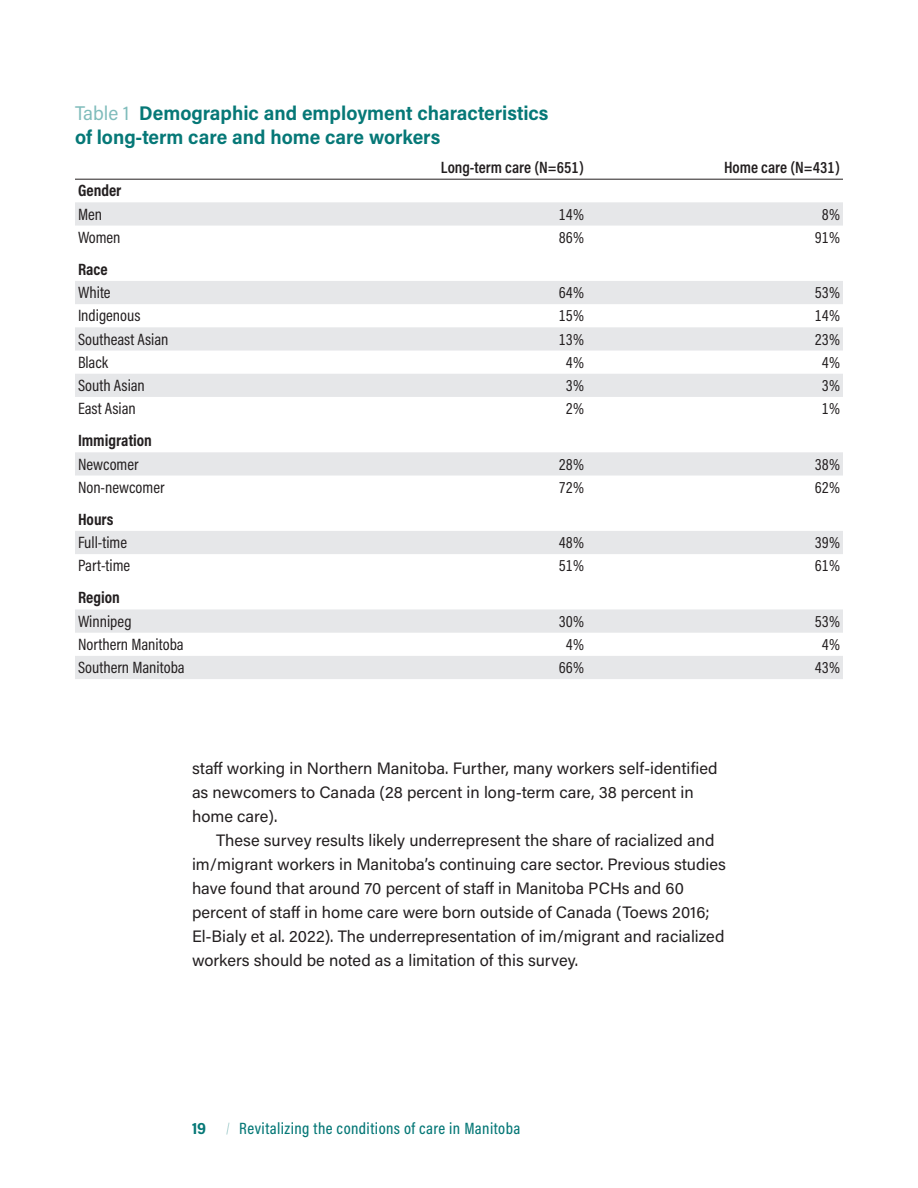
<style>
.page{position:relative;width:918px;height:1188px;background:#fff}
.page>*{position:absolute;margin:0;border:0;box-sizing:border-box;transform-origin:0 0}
.Figure_title{font:700 19.8px/24px "Acumin Pro Semi Cond";color:#067877}
.Body_text{font:16.5px/24px "Acumin Pro";color:#231f20}
.Table_text__regular__left_align{font:16.5px "Acumin Pro Cond";color:#231f20}
.Body_text__no_indent{font:16.5px/24px "Acumin Pro";color:#231f20}
.Table_text__regular{font:16.5px "Acumin Pro Cond";color:#231f20}
.t1{font:500 16.5px "Acumin Pro Cond";letter-spacing:.025em;color:#067877}
.Table_header__regular{font:600 16.5px "Acumin Pro Cond";color:#231f20}
.Table_text__regular__left_align-2{font:700 16.5px "Acumin Pro Cond";color:#231f20}
.s1{font-weight:400;color:#7fbcbb}
.s2{font-family:"Acumin Pro Semi Cond";font-weight:700}
.s3{font-family:"Acumin Pro Extra Cond";font-weight:100}
</style>
<div class="page">
<svg style="left:75px;top:202px;width:768px;height:477px"></svg>
<hr style="left:75px;top:179px;width:256px;height:1px;background:#231f20">
<hr style="left:331px;top:179px;width:256px;height:1px;background:#231f20">
<hr style="left:587px;top:179px;width:256px;height:1px;background:#231f20">
<p class="Figure_title" style="left:75px;top:100px;width:475px"><span class="s1">Table 1</span> Demographic and employment characteristics of long-term care and home care workers</p>
<p class="Table_header__regular" style="left:441px;top:157px;width:145px">Long-term care (N=651)</p>
<p class="Table_header__regular" style="left:724px;top:157px;width:117px">Home care (N=431)</p>
<p class="Table_text__regular__left_align-2" style="left:78px;top:180px;width:45px">Gender</p>
<p class="Table_text__regular__left_align" style="left:78px;top:203px;width:26px">Men</p>
<p class="Table_text__regular" style="left:559px;top:203px;width:27px">14%</p>
<p class="Table_text__regular" style="left:822px;top:203px;width:20px">8%</p>
<p class="Table_text__regular__left_align" style="left:78px;top:226px;width:44px">Women</p>
<p class="Table_text__regular" style="left:559px;top:226px;width:27px">86%</p>
<p class="Table_text__regular" style="left:815px;top:226px;width:27px">91%</p>
<p class="Table_text__regular__left_align-2" style="left:78px;top:258px;width:31px">Race</p>
<p class="Table_text__regular__left_align" style="left:78px;top:282px;width:34px">White</p>
<p class="Table_text__regular" style="left:559px;top:282px;width:27px">64%</p>
<p class="Table_text__regular" style="left:815px;top:282px;width:27px">53%</p>
<p class="Table_text__regular__left_align" style="left:78px;top:305px;width:64px">Indigenous</p>
<p class="Table_text__regular" style="left:559px;top:305px;width:27px">15%</p>
<p class="Table_text__regular" style="left:815px;top:305px;width:27px">14%</p>
<p class="Table_text__regular__left_align" style="left:78px;top:328px;width:92px">Southeast Asian</p>
<p class="Table_text__regular" style="left:559px;top:328px;width:27px">13%</p>
<p class="Table_text__regular" style="left:815px;top:328px;width:27px">23%</p>
<p class="Table_text__regular__left_align" style="left:78px;top:351px;width:32px">Black</p>
<p class="Table_text__regular" style="left:566px;top:351px;width:20px">4%</p>
<p class="Table_text__regular" style="left:822px;top:351px;width:20px">4%</p>
<p class="Table_text__regular__left_align" style="left:78px;top:375px;width:68px">South Asian</p>
<p class="Table_text__regular" style="left:566px;top:375px;width:20px">3%</p>
<p class="Table_text__regular" style="left:822px;top:375px;width:20px">3%</p>
<p class="Table_text__regular__left_align" style="left:78px;top:398px;width:59px">East Asian</p>
<p class="Table_text__regular" style="left:566px;top:398px;width:20px">2%</p>
<p class="Table_text__regular" style="left:822px;top:398px;width:20px">1%</p>
<p class="Table_text__regular__left_align-2" style="left:78px;top:430px;width:76px">Immigration</p>
<p class="Table_text__regular__left_align" style="left:78px;top:453px;width:62px">Newcomer</p>
<p class="Table_text__regular" style="left:559px;top:453px;width:27px">28%</p>
<p class="Table_text__regular" style="left:815px;top:453px;width:27px">38%</p>
<p class="Table_text__regular__left_align" style="left:78px;top:476px;width:88px">Non-newcomer</p>
<p class="Table_text__regular" style="left:559px;top:476px;width:27px">72%</p>
<p class="Table_text__regular" style="left:815px;top:476px;width:27px">62%</p>
<p class="Table_text__regular__left_align-2" style="left:78px;top:508px;width:37px">Hours</p>
<p class="Table_text__regular__left_align" style="left:78px;top:532px;width:51px">Full-time</p>
<p class="Table_text__regular" style="left:559px;top:532px;width:27px">48%</p>
<p class="Table_text__regular" style="left:815px;top:532px;width:27px">39%</p>
<p class="Table_text__regular__left_align" style="left:78px;top:555px;width:54px">Part-time</p>
<p class="Table_text__regular" style="left:559px;top:555px;width:27px">51%</p>
<p class="Table_text__regular" style="left:815px;top:555px;width:27px">61%</p>
<p class="Table_text__regular__left_align-2" style="left:78px;top:587px;width:44px">Region</p>
<p class="Table_text__regular__left_align" style="left:78px;top:610px;width:55px">Winnipeg</p>
<p class="Table_text__regular" style="left:559px;top:610px;width:27px">30%</p>
<p class="Table_text__regular" style="left:815px;top:610px;width:27px">53%</p>
<p class="Table_text__regular__left_align" style="left:78px;top:634px;width:107px">Northern Manitoba</p>
<p class="Table_text__regular" style="left:566px;top:634px;width:20px">4%</p>
<p class="Table_text__regular" style="left:822px;top:634px;width:20px">4%</p>
<p class="Table_text__regular__left_align" style="left:78px;top:657px;width:108px">Southern Manitoba</p>
<p class="Table_text__regular" style="left:559px;top:657px;width:27px">66%</p>
<p class="Table_text__regular" style="left:815px;top:657px;width:27px">43%</p>
<p class="Body_text__no_indent" style="left:192px;top:756px;width:527px">staff working in Northern Manitoba. Further, many workers self-identified as newcomers to Canada (28 percent in long-term care, 38 percent in home care).</p>
<p class="Body_text" style="left:192px;top:828px;width:535px;text-indent:24px">These survey results likely underrepresent the share of racialized and im/migrant workers in Manitoba’s continuing care sector. Previous studies have found that around 70 percent of staff in Manitoba PCHs and 60 percent of staff in home care were born outside of Canada (Toews 2016; El-Bialy et al. 2022). The underrepresentation of im/migrant and racialized workers should be noted as a limitation of this survey.</p>
<p class="t1" style="left:192px;top:1118px;width:330px"><span class="s2">19</span> <span class="s3">/</span> Revitalizing the conditions of care in Manitoba</p>
</div>
